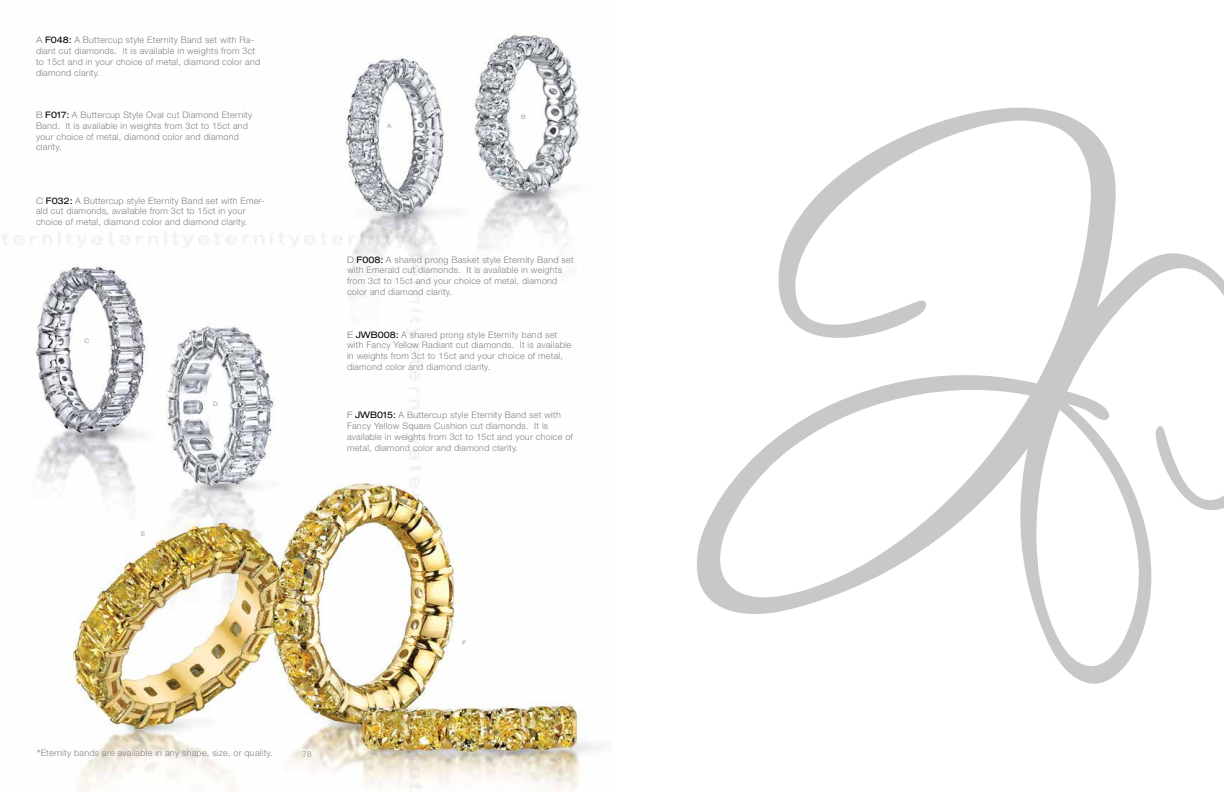
<style>
.page{position:relative;width:1224px;height:792px;background:#fff}
.page>*{position:absolute;margin:0;border:0;box-sizing:border-box;transform-origin:0 0}
.t1{font:300 9px/10.8px "Helvetica Neue";letter-spacing:.025em;color:#808285}
.t2{font:300 8px "Helvetica Neue";color:#808285}
.t3{font:300 expanded 6px "Helvetica Neue";color:#808285}
.s1{font-stretch:expanded}
.s2{font-weight:400;font-stretch:expanded;color:#000}
</style>
<div class="page">
<img style="left:2px;top:33px;width:597px;height:759px">
<svg style="left:1037px;top:253px;width:187px;height:431px"></svg>
<svg style="left:697px;top:107px;width:420px;height:507px"></svg>
<p class="t1" style="left:36px;top:34px;width:226px"><span class="s1">A</span> <span class="s2">F048:</span> A Buttercup style Eternity Band set with Ra&shy;diant cut diamonds. It is available in weights from 3ct to 15ct and in your choice of metal, diamond color and diamond clarity.</p>
<p class="t1" style="left:36px;top:109px;width:218px"><span class="s1">B</span> <span class="s2">F017:</span> A Buttercup Style Oval cut Diamond Eternity Band. It is available in weights from 3ct to 15ct and your choice of metal, diamond color and diamond clarity.</p>
<p class="t1" style="left:36px;top:195px;width:230px"><span class="s1">C</span> <span class="s2">F032:</span> A Buttercup style Eternity Band set with Emer&shy;ald cut diamonds, available from 3ct to 15ct in your choice of metal, diamond color and diamond clarity.</p>
<p class="t3" style="left:85px;top:337px;width:6px">C</p>
<p class="t3" style="left:141px;top:530px;width:6px">E</p>
<p class="t3" style="left:213px;top:400px;width:6px">D</p>
<p class="t3" style="left:387px;top:122px;width:6px">A</p>
<p class="t3" style="left:521px;top:113px;width:6px">B</p>
<p class="t1" style="left:347px;top:254px;width:228px"><span class="s1">D</span> <span class="s2">F008:</span> A shared prong Basket style Eternity Band set with Emerald cut diamonds. It is available in weights from 3ct to 15ct and your choice of metal, diamond color and diamond clarity.</p>
<p class="t1" style="left:347px;top:329px;width:226px"><span class="s1">E</span> <span class="s2">JWB008:</span> A shared prong style Eternity band set with Fancy Yellow Radiant cut diamonds. It is available in weights from 3ct to 15ct and your choice of metal, diamond color and diamond clarity.</p>
<p class="t1" style="left:347px;top:409px;width:227px"><span class="s1">F</span> <span class="s2">JWB015:</span> A Buttercup style Eternity Band set with Fancy Yellow Square Cushion cut diamonds. It is available in weights from 3ct to 15ct and your choice of metal, diamond color and diamond clarity.</p>
<p class="t1" style="left:37px;top:747px;width:237px"><span class="s1">*</span>Eternity bands are available in any shape, size, or quality.</p>
<p class="t2" style="left:303px;top:749px;width:10px">78</p>
<p class="t3" style="left:463px;top:640px;width:5px">F</p>
</div>
